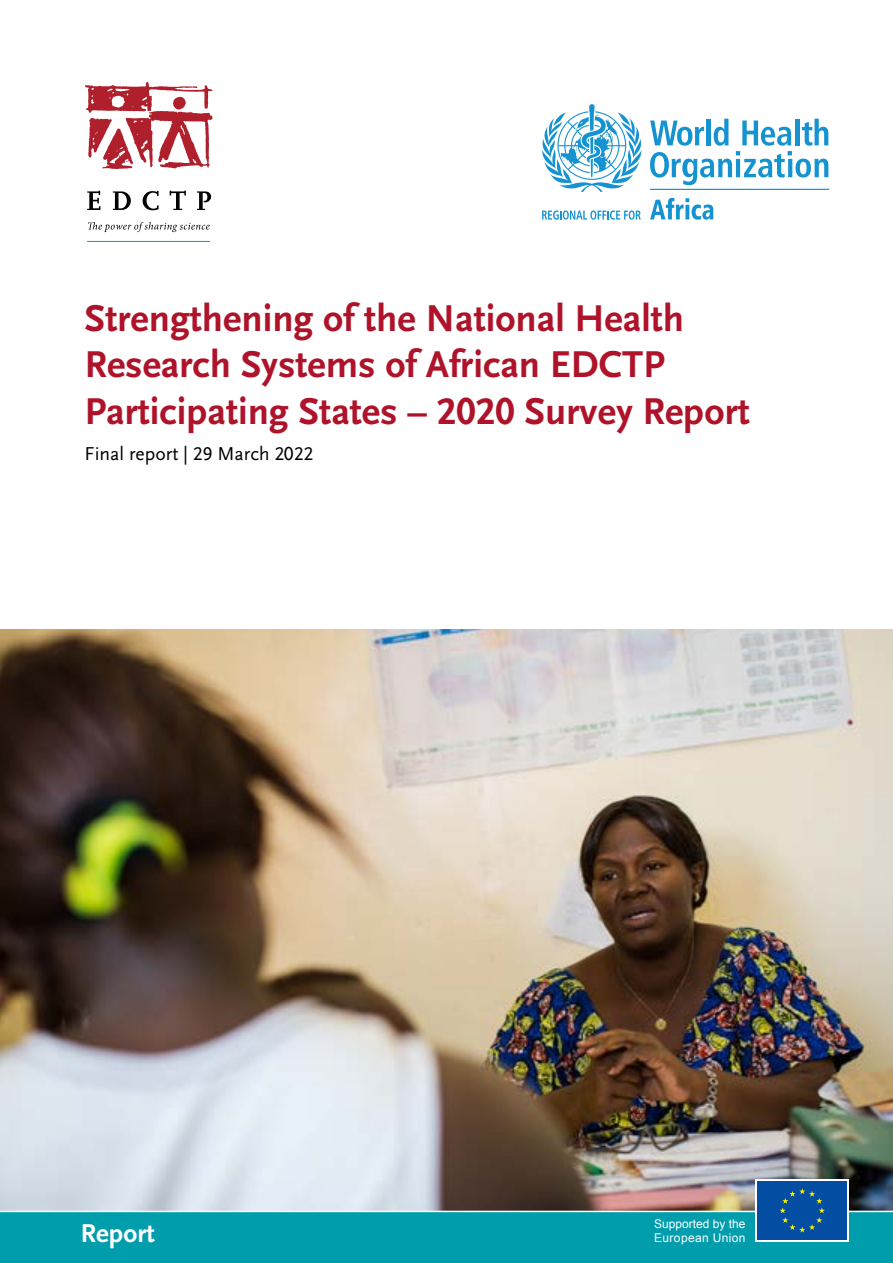
<style>
.page{position:relative;width:893px;height:1263px;background:#fff}
.page>*{position:absolute;margin:0;border:0;box-sizing:border-box;transform-origin:0 0}
.t1{font:700 39px/46.8px "Scala Sans OT";color:#ae132a}
.t2{font:700 27px "Scala Sans OT";color:#fff}
.t3{font:19.5px "Scala Sans OT";color:#000}
.t4{font:12px/14.4px "Arial";letter-spacing:.015em;color:#fff}
</style>
<div class="page">
<img style="left:0;top:629px;width:893px;height:582px">
<div style="left:0;top:1212px;width:893px;height:51px;background:#009dad"></div>
<div style="left:756px;top:1179px;width:93px;height:63px;background:#fff"></div>
<div style="left:757px;top:1181px;width:90px;height:59px;background:#034ea2"></div>
<svg style="left:780px;top:1188px;width:45px;height:44px"></svg>
<svg style="left:87px;top:191px;width:13px;height:19px"></svg>
<svg style="left:113px;top:191px;width:18px;height:19px"></svg>
<svg style="left:143px;top:191px;width:16px;height:19px"></svg>
<svg style="left:170px;top:191px;width:16px;height:19px"></svg>
<svg style="left:197px;top:191px;width:14px;height:19px"></svg>
<svg style="left:85px;top:82px;width:128px;height:87px"></svg>
<hr style="left:87px;top:241px;width:123px;height:1px;background:#069eae">
<svg style="left:88px;top:222px;width:122px;height:10px"></svg>
<svg style="left:650px;top:198px;width:63px;height:22px"></svg>
<svg style="left:542px;top:210px;width:99px;height:10px"></svg>
<svg style="left:542px;top:104px;width:100px;height:88px"></svg>
<svg style="left:650px;top:119px;width:178px;height:66px"></svg>
<hr style="left:650px;top:189px;width:179px;height:1px;background:#1593d1">
<p class="t1" style="left:85px;top:295px;width:667px">Strengthening of the National Health<br>Research Systems of African EDCTP<br>Participating States – 2020 Survey Report</p>
<p class="t3" style="left:85px;top:443px;width:230px">Final report | 29 March 2022</p>
<p class="t2" style="left:81px;top:1218px;width:76px">Report</p>
<p class="t4" style="left:654px;top:1217px;width:93px">Supported by the<br>European Union</p>
</div>
